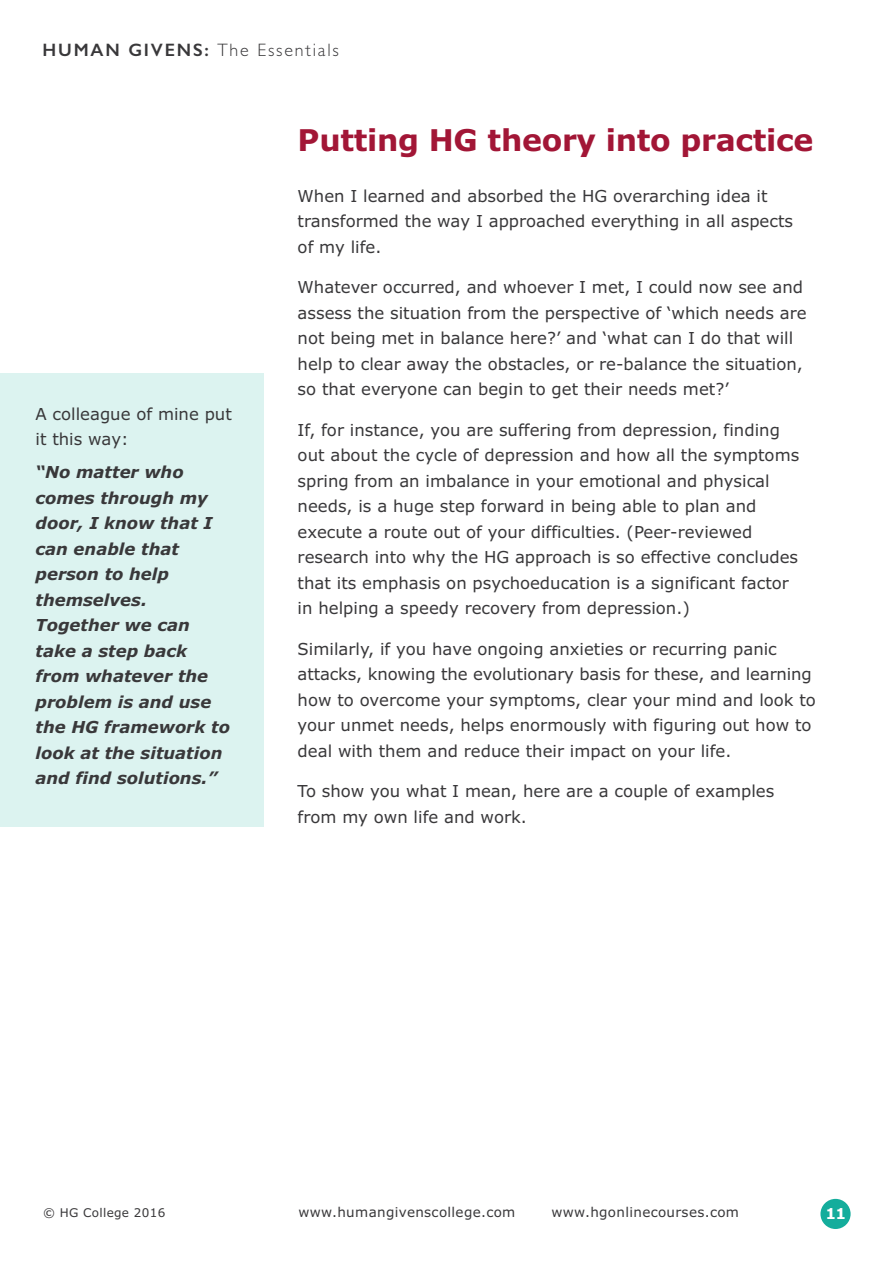
<style>
.page{position:relative;width:893px;height:1263px;background:#fff}
.page>*{position:absolute;margin:0;border:0;box-sizing:border-box;transform-origin:0 0}
.t1{font:700 30px "Verdana";letter-spacing:-.01em;color:#a21636}
.t2{font:300 18px "Gill Sans";letter-spacing:.1em;color:#39383a}
.t3{font:16.5px/25.5px "Verdana";color:#39383a}
.t4{font:italic 700 16.5px/25.5px "Verdana";color:#39383a}
.t5{font:700 15px "Verdana";color:#fff}
.t6{font:13.5px "Verdana";letter-spacing:.025em;color:#39383a}
.t7{font:12px "Verdana";letter-spacing:.025em;color:#39383a}
.s1{font-weight:600}
</style>
<div class="page">
<div style="left:820px;top:1199px;width:31px;height:30px;background:#14ad9c;border-radius:50%"></div>
<div style="left:0;top:373px;width:264px;height:453px;background:#dcf3f0"></div>
<p class="t2" style="left:43px;top:43px;width:298px"><span class="s1">HUMAN GIVENS:</span> The Essentials</p>
<p class="t3" style="left:36px;top:402px;width:198px">A colleague of mine put it this way:</p>
<p class="t4" style="left:36px;top:461px;width:196px">“No matter who comes through my door, I know that I can enable that person to help themselves.<br>Together we can take a step back from whatever the problem is and use the HG framework to look at the situation and find solutions.”</p>
<h1 class="t1" style="left:298px;top:128px;width:517px">Putting HG theory into practice</h1>
<p class="t3" style="left:298px;top:184px;width:497px">When I learned and absorbed the HG overarching idea it transformed the way I approached everything in all aspects of my life.</p>
<p class="t3" style="left:298px;top:276px;width:510px">Whatever occurred, and whoever I met, I could now see and assess the situation from the perspective of ‘which needs are not being met in balance here?’ and ‘what can I do that will help to clear away the obstacles, or re-balance the situation, so that everyone can begin to get their needs met?’</p>
<p class="t3" style="left:298px;top:418px;width:503px">If, for instance, you are suffering from depression, finding out about the cycle of depression and how all the symptoms spring from an imbalance in your emotional and physical needs, is a huge step forward in being able to plan and execute a route out of your difficulties. (Peer-reviewed research into why the HG approach is so effective concludes that its emphasis on psychoeducation is a significant factor in helping a speedy recovery from depression.)</p>
<p class="t3" style="left:298px;top:637px;width:520px">Similarly, if you have ongoing anxieties or recurring panic attacks, knowing the evolutionary basis for these, and learning how to overcome your symptoms, clear your mind and look to your unmet needs, helps enormously with figuring out how to deal with them and reduce their impact on your life.</p>
<p class="t3" style="left:298px;top:780px;width:478px">To show you what I mean, here are a couple of examples from my own life and work.</p>
<p class="t7" style="left:43px;top:1208px;width:124px">© HG College 2016</p>
<p class="t6" style="left:298px;top:1207px;width:218px">www.humangivenscollege.com</p>
<p class="t6" style="left:551px;top:1207px;width:189px">www.hgonlinecourses.com</p>
<p class="t5" style="left:825px;top:1207px;width:22px">11</p>
</div>
